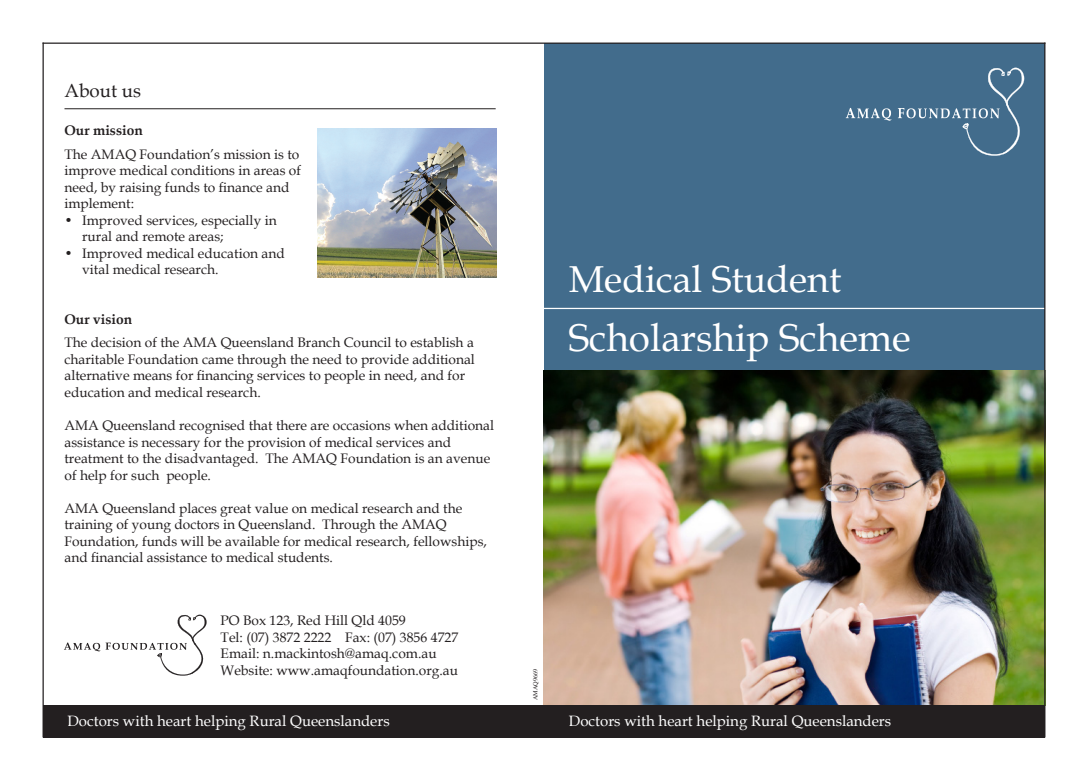
<style>
.page{position:relative;width:1088px;height:780px;background:#fff}
.page>*{position:absolute;margin:0;border:0;box-sizing:border-box;transform-origin:0 0}
.t1{font:38.75px "Book Antiqua";color:#fff}
.t2{font:37.5px "Book Antiqua";color:#fff}
.t3{font:18.75px "Book Antiqua";color:#231f20}
.t4{font:15px "Book Antiqua";color:#fff}
.t5{font:13.75px/16.5px "Book Antiqua";color:#231f20}
.t6{font:700 13.75px "Book Antiqua";color:#231f20}
.t7{font:6.25px "Times";color:#231f20}
</style>
<div class="page">
<div style="left:544px;top:43px;width:501px;height:693px;background:#426c8c"></div>
<img style="left:543px;top:370px;width:501px;height:334px">
<svg style="left:846px;top:108px;width:45px;height:13px"></svg>
<svg style="left:898px;top:67px;width:126px;height:89px"></svg>
<div style="left:43px;top:704px;width:1002px;height:33px;background:#231f20"></div>
<hr style="left:43px;top:43px;width:1px;height:694px;background:#231f20">
<hr style="left:43px;top:43px;width:1002px;height:1px;background:#231f20">
<hr style="left:543px;top:308px;width:502px;height:1px;background:#fff">
<hr style="left:64px;top:108px;width:432px;height:1px;background:#231f20">
<svg style="left:64px;top:642px;width:36px;height:9px"></svg>
<svg style="left:106px;top:614px;width:101px;height:61px"></svg>
<img style="left:318px;top:128px;width:179px;height:149px">
<hr style="left:1044px;top:43px;width:1px;height:694px;background:#231f20">
<p class="t3" style="left:64px;top:77px;width:78px">About us</p>
<p class="t6" style="left:64px;top:121px;width:80px">Our mission</p>
<p class="t5" style="left:64px;top:145px;width:238px">The AMAQ Foundation’s mission is to improve medical conditions in areas of need, by raising funds to finance and implement:</p>
<p class="t5" style="left:82px;top:211px;width:196px;text-indent:-18px">• Improved services, especially in rural and remote areas;</p>
<p class="t5" style="left:82px;top:244px;width:204px;text-indent:-18px">• Improved medical education and vital medical research.</p>
<p class="t6" style="left:64px;top:310px;width:69px">Our vision</p>
<p class="t5" style="left:64px;top:334px;width:412px">The decision of the AMA Queensland Branch Council to establish a charitable Foundation came through the need to provide additional alternative means for financing services to people in need, and for education and medical research.</p>
<p class="t5" style="left:64px;top:417px;width:431px">AMA Queensland recognised that there are occasions when additional assistance is necessary for the provision of medical services and treatment to the disadvantaged. The AMAQ Foundation is an avenue of help for such people.</p>
<p class="t5" style="left:64px;top:499px;width:424px">AMA Queensland places great value on medical research and the training of young doctors in Queensland. Through the AMAQ Foundation, funds will be available for medical research, fellowships, and financial assistance to medical students.</p>
<p class="t5" style="left:221px;top:612px;width:187px">PO Box 123, Red Hill Qld 4059</p>
<p class="t5" style="left:221px;top:628px;width:239px">Tel: (07) 3872 2222 Fax: (07) 3856 4727</p>
<p class="t5" style="left:221px;top:645px;width:217px">Email: n.mackintosh@amaq.com.au</p>
<p class="t5" style="left:221px;top:661px;width:239px">Website: www.amaqfoundation.org.au</p>
<p class="t7" style="left:532px;top:700px;width:33px;rotate:-90deg">AMAQ9669</p>
<p class="t4" style="left:67px;top:710px;width:324px">Doctors with heart helping Rural Queenslanders</p>
<p class="t2" style="left:569px;top:253px;width:274px">Medical Student</p>
<p class="t1" style="left:569px;top:311px;width:343px">Scholarship Scheme</p>
<p class="t4" style="left:569px;top:710px;width:324px">Doctors with heart helping Rural Queenslanders</p>
</div>
